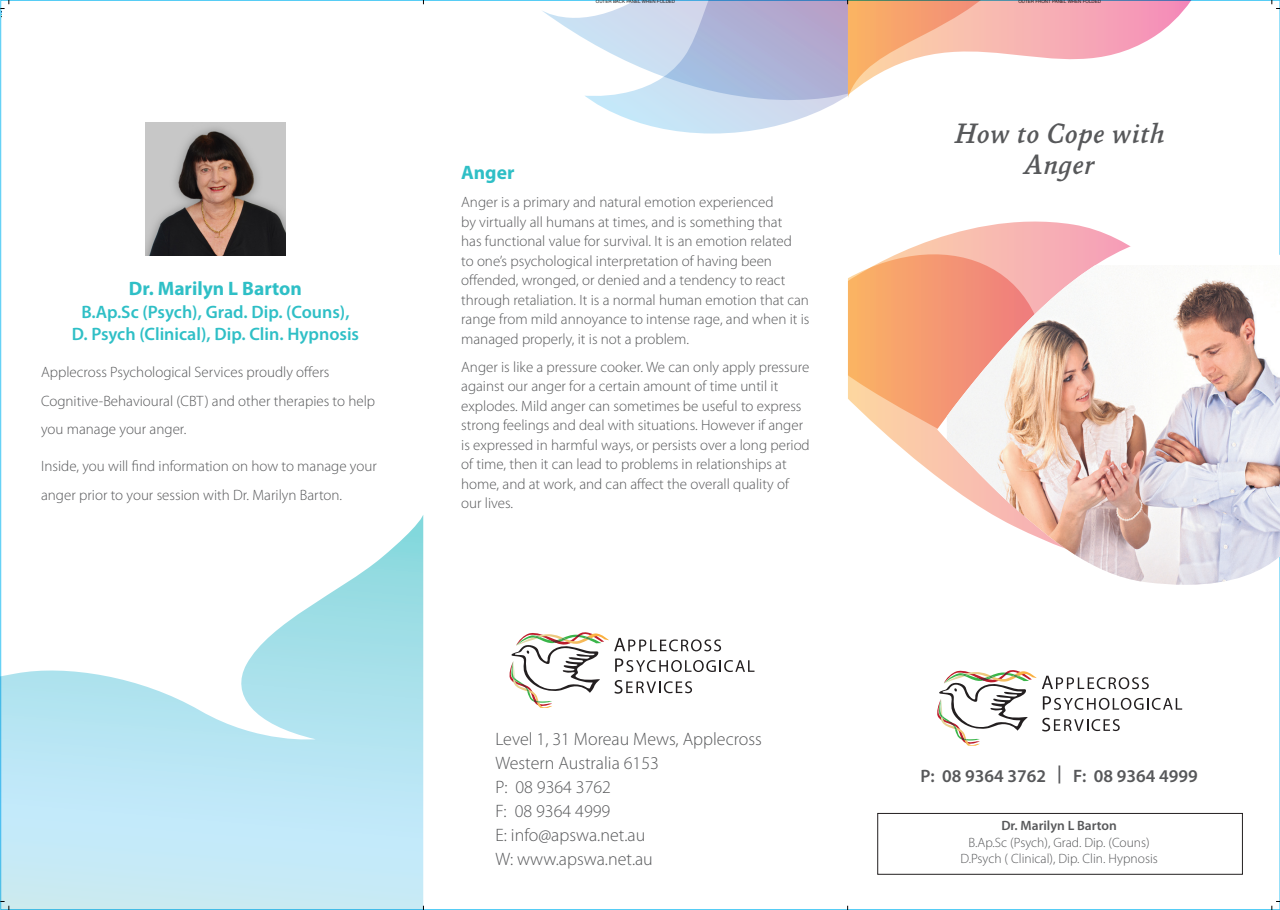
<style>
.page{position:relative;width:1280px;height:910px;background:#fff}
.page>*{position:absolute;margin:0;border:0;box-sizing:border-box;transform-origin:0 0}
.t1{font:italic 500 28.5px/31.5px "Absara";color:#57585a;text-align:center}
.Subtitle{font:700 19.5px "Myriad Pro";color:#2fbfc6}
.t2{font:300 18px "Myriad Pro";color:#57585a}
.Subtitle-2{font:600 18px/22.5px "Myriad Pro";color:#2fbfc6;text-align:center}
.t3{font:600 18px "Myriad Pro";color:#57585a}
.Body_Copy{font:300 15px/19.5px "Myriad Pro";color:#57585a}
.t4{font:300 13.5px "Myriad Pro";color:#57585a}
.t5{font:600 13.5px "Myriad Pro";color:#57585a}
.t6{font:4.5px "Helvetica LT Std";color:#231f20}
</style>
<div class="page">
<svg style="left:0;top:7px;width:5px;height:11px"></svg>
<svg style="left:1271px;top:901px;width:9px;height:9px"></svg>
<svg style="left:509px;top:632px;width:245px;height:76px"></svg>
<svg style="left:937px;top:670px;width:245px;height:76px"></svg>
<svg style="left:848px;top:253px;width:89px;height:224px"></svg>
<svg style="left:541px;top:0;width:739px;height:134px"></svg>
<img style="left:0;top:0;width:146px;height:7px">
<svg style="left:937px;top:164px;width:343px;height:438px"></svg>
<img style="left:947px;top:265px;width:333px;height:320px">
<svg style="left:0;top:514px;width:424px;height:396px"></svg>
<img style="left:146px;top:122px;width:139px;height:133px">
<div style="left:877px;top:813px;width:365px;height:61px;border:1px solid #231f20"></div>
<p class="Subtitle" style="left:129px;top:276px;width:174px">Dr. Marilyn L Barton</p>
<p class="Subtitle-2" style="left:72px;top:300px;width:289px">B.Ap.Sc (Psych), Grad. Dip. (Couns),<br>D. Psych (Clinical), Dip. Clin. Hypnosis</p>
<p class="Body_Copy" style="left:41px;top:358px;width:336px;line-height:28.5px">Applecross Psychological Services proudly offers<br>Cognitive-Behavioural (CBT) and other therapies to help you manage your anger.</p>
<p class="Body_Copy" style="left:41px;top:452px;width:337px;line-height:28.5px">Inside, you will find information on how to manage your anger prior to your session with Dr. Marilyn Barton.</p>
<p class="t6" style="left:596px;top:-1px;width:81px">OUTER BACK PANEL WHEN FOLDED</p>
<p class="t6" style="left:1018px;top:-1px;width:84px">OUTER FRONT PANEL WHEN FOLDED</p>
<p class="Subtitle" style="left:461px;top:160px;width:55px">Anger</p>
<p class="Body_Copy" style="left:461px;top:192px;width:350px">Anger is a primary and natural emotion experienced<br>by virtually all humans at times, and is something that<br>has functional value for survival. It is an emotion related<br>to one’s psychological interpretation of having been offended, wronged, or denied and a tendency to react through retaliation. It is a normal human emotion that can range from mild annoyance to intense rage, and when it is managed properly, it is not a problem.</p>
<p class="Body_Copy" style="left:461px;top:357px;width:350px">Anger is like a pressure cooker. We can only apply pressure against our anger for a certain amount of time until it explodes. Mild anger can sometimes be useful to express strong feelings and deal with situations. However if anger is expressed in harmful ways, or persists over a long period of time, then it can lead to problems in relationships at home, and at work, and can affect the overall quality of our lives.</p>
<p class="t1" style="left:954px;top:118px;width:212px">How to Cope with<br>Anger</p>
<p class="t2" style="left:495px;top:728px;width:268px">Level 1, 31 Moreau Mews, Applecross</p>
<p class="t2" style="left:495px;top:752px;width:165px">Western Australia 6153</p>
<p class="t2" style="left:495px;top:776px;width:117px">P: 08 9364 3762</p>
<p class="t2" style="left:495px;top:800px;width:116px">F: 08 9364 4999</p>
<p class="t2" style="left:495px;top:824px;width:151px">E: info@apswa.net.au</p>
<p class="t2" style="left:495px;top:848px;width:159px">W: www.apswa.net.au</p>
<p class="t3" style="left:920px;top:764px;width:279px">P: 08 9364 3762 | F: 08 9364 4999</p>
<p class="t5" style="left:1001px;top:817px;width:117px">Dr. Marilyn L Barton</p>
<p class="t4" style="left:968px;top:834px;width:183px">B.Ap.Sc (Psych), Grad. Dip. (Couns)</p>
<p class="t4" style="left:960px;top:850px;width:199px">D.Psych ( Clinical), Dip. Clin. Hypnosis</p>
</div>
